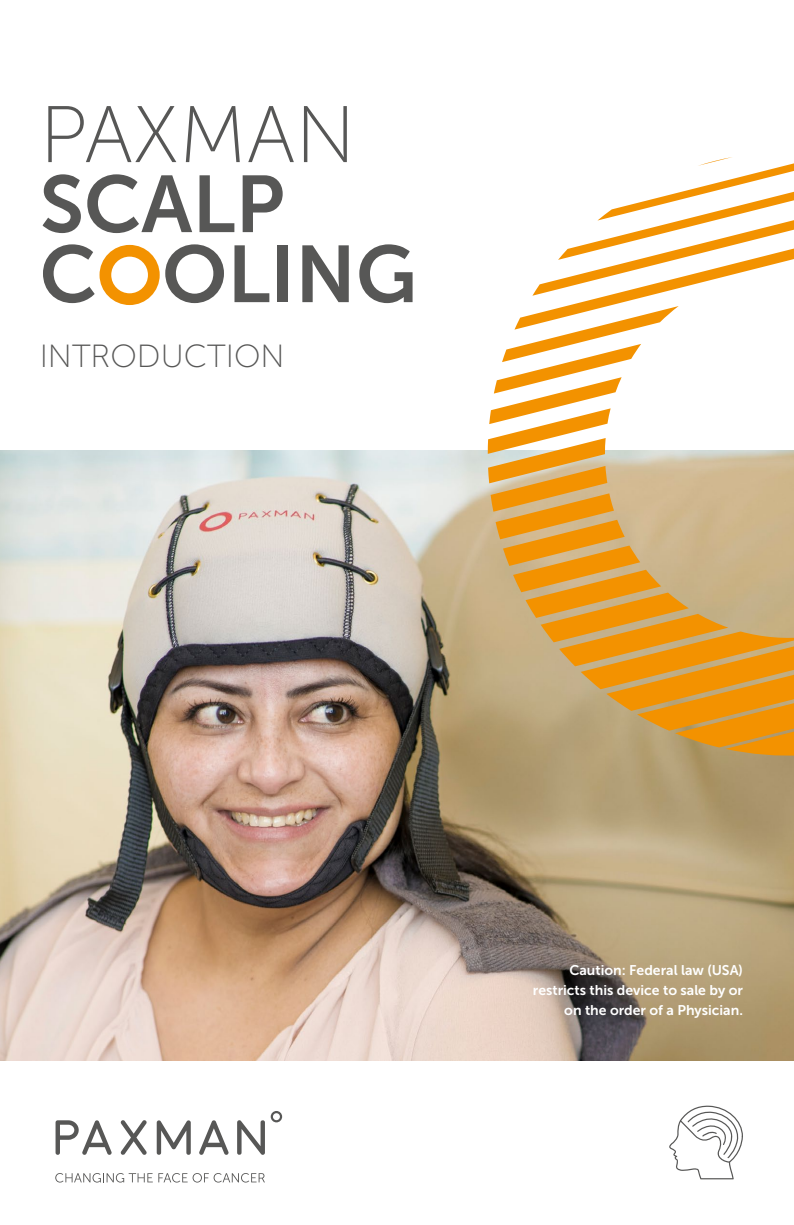
<style>
.page{position:relative;width:794px;height:1225px;background:#fff}
.page>*{position:absolute;margin:0;border:0;box-sizing:border-box;transform-origin:0 0}
.t1{font:80px/70px "Museo Sans 700";color:#575756}
.t2{font:80px "Museo Sans 100";color:#575756}
.t3{font:32px "Museo Sans 100";color:#575756}
.t4{font:14px/20px "Museo Sans 700";color:#fff;text-align:right}
.s1{color:#fff}
</style>
<div class="page">
<img style="left:0;top:451px;width:794px;height:609px">
<svg style="left:271px;top:1111px;width:11px;height:11px"></svg>
<svg style="left:56px;top:1120px;width:56px;height:34px"></svg>
<svg style="left:121px;top:1120px;width:26px;height:35px"></svg>
<svg style="left:157px;top:1120px;width:34px;height:35px"></svg>
<svg style="left:199px;top:1120px;width:30px;height:34px"></svg>
<svg style="left:237px;top:1120px;width:28px;height:35px"></svg>
<svg style="left:55px;top:1173px;width:210px;height:9px"></svg>
<svg style="left:99px;top:245px;width:61px;height:60px"></svg>
<svg style="left:669px;top:1105px;width:74px;height:74px"></svg>
<svg style="left:488px;top:157px;width:306px;height:599px"></svg>
<h1 class="t2" style="left:40px;top:92px;width:317px">PAXMAN</h1>
<h1 class="t1" style="left:40px;top:169px;width:378px">SCALP<br>C<span class="s1">O</span>OLING</h1>
<h2 class="t3" style="left:40px;top:339px;width:246px">INTRODUCTION</h2>
<p class="t4" style="left:533px;top:959px;width:212px">Caution: Federal law (USA) restricts this device to sale by or on the order of a Physician.</p>
</div>
